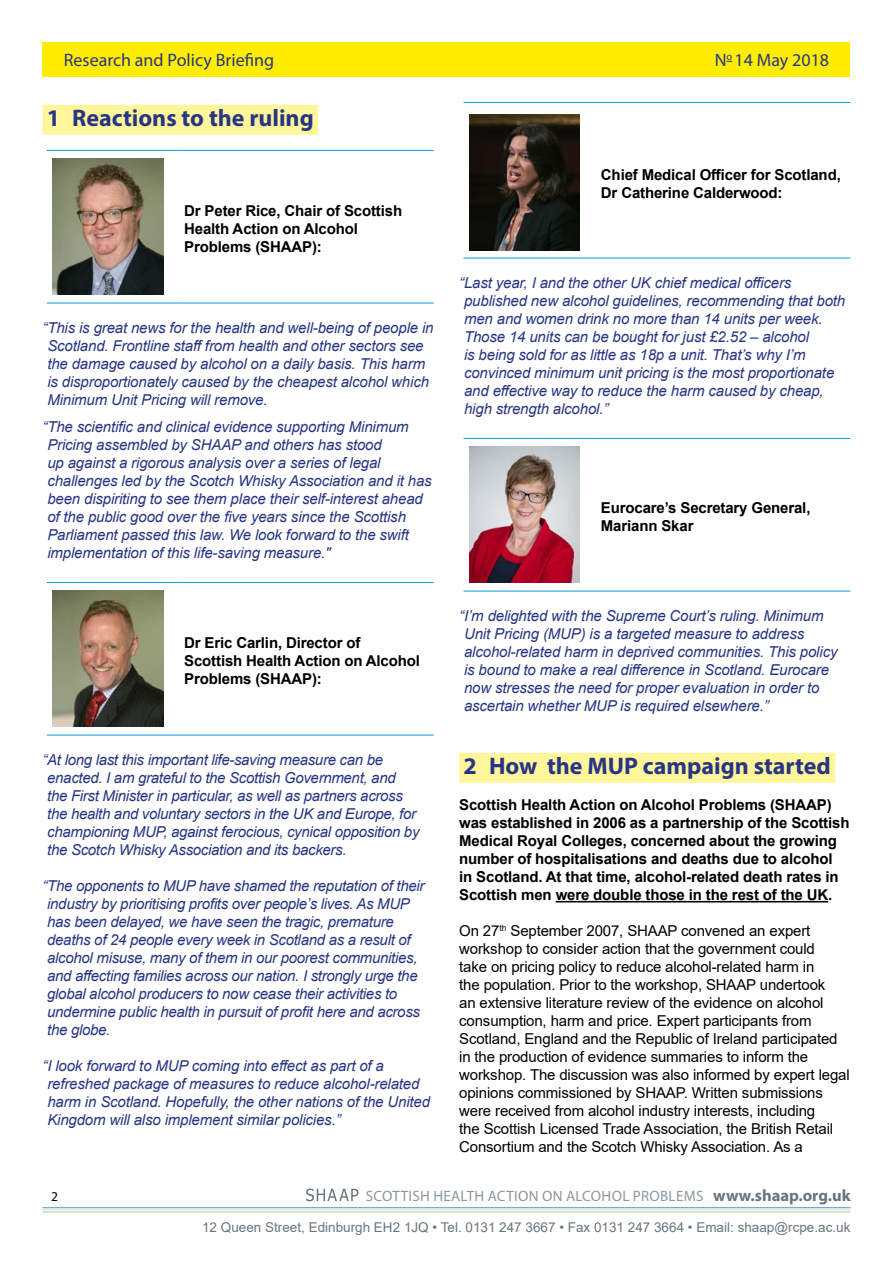
<style>
.page{position:relative;width:893px;height:1263px;background:#fff}
.page>*{position:absolute;margin:0;border:0;box-sizing:border-box;transform-origin:0 0}
.t1{font:700 24px "Myriad Pro";color:#283583}
.t2{font:18px "Myriad Pro";color:#283583}
.t3{font:italic 15px/18px "Arial";letter-spacing:-.01em;color:#283583}
.t4{font:15px/18px "Arial";letter-spacing:-.01em;color:#000}
.t5{font:700 15px/18px "Arial";letter-spacing:-.01em;color:#000}
.t6{font:15px "Myriad Pro";letter-spacing:.02em;color:#8c97a0}
.t7{font:13.5px "Arial";color:#68757d}
.t8{font:13.5px "Myriad Pro";color:#000}
.s1{font-weight:700;font-size:16.5px;color:#68757d}
</style>
<div class="page">
<svg style="left:306px;top:1188px;width:52px;height:13px"></svg>
<hr style="left:43px;top:1207px;width:807px;height:1px;background:#52a3d6">
<hr style="left:43px;top:1209px;width:807px;height:1px;background:#fedfb1">
<hr style="left:43px;top:1211px;width:807px;height:1px;background:#aecec1">
<div style="left:43px;top:105px;width:275px;height:30px;background:#fff69b"></div>
<hr style="left:47px;top:303px;width:131px;height:1px;background:#009fe3">
<hr style="left:178px;top:303px;width:256px;height:1px;background:#009fe3">
<hr style="left:47px;top:150px;width:131px;height:1px;background:#009fe3">
<hr style="left:178px;top:150px;width:256px;height:1px;background:#009fe3">
<img style="left:53px;top:158px;width:110px;height:137px">
<hr style="left:47px;top:735px;width:131px;height:1px;background:#009fe3">
<hr style="left:178px;top:735px;width:256px;height:1px;background:#009fe3">
<hr style="left:47px;top:582px;width:131px;height:1px;background:#009fe3">
<hr style="left:178px;top:582px;width:256px;height:1px;background:#009fe3">
<img style="left:53px;top:590px;width:110px;height:137px">
<div style="left:459px;top:753px;width:376px;height:30px;background:#fff69b"></div>
<hr style="left:556px;top:901px;width:272px;height:1px;background:#000">
<hr style="left:463px;top:258px;width:132px;height:1px;background:#009fe3">
<hr style="left:595px;top:258px;width:255px;height:1px;background:#009fe3">
<hr style="left:463px;top:102px;width:132px;height:1px;background:#009fe3">
<hr style="left:595px;top:102px;width:255px;height:1px;background:#009fe3">
<img style="left:469px;top:114px;width:111px;height:137px">
<hr style="left:463px;top:591px;width:132px;height:1px;background:#009fe3">
<hr style="left:595px;top:591px;width:255px;height:1px;background:#009fe3">
<hr style="left:463px;top:438px;width:132px;height:1px;background:#009fe3">
<hr style="left:595px;top:438px;width:255px;height:1px;background:#009fe3">
<img style="left:469px;top:446px;width:111px;height:137px">
<div style="left:43px;top:43px;width:807px;height:34px;background:#ffed00"></div>
<p class="t2" style="left:64px;top:49px;width:212px">Research and Policy Briefing</p>
<p class="t2" style="left:715px;top:49px;width:116px">N<sup>o</sup> 14 May 2018</p>
<h1 class="t1" style="left:47px;top:102px;width:268px">1 Reactions to the ruling</h1>
<p class="t5" style="left:184px;top:202px;width:219px">Dr Peter Rice, Chair of Scottish<br>Health Action on Alcohol<br>Problems (SHAAP):</p>
<p class="t3" style="left:47px;top:319px;width:388px;text-indent:-5px">“This is great news for the health and well-being of people in Scotland. Frontline staff from health and other sectors see the damage caused by alcohol on a daily basis. This harm is disproportionately caused by the cheapest alcohol which Minimum Unit Pricing will remove.</p>
<p class="t3" style="left:47px;top:418px;width:386px;text-indent:-5px">“The scientific and clinical evidence supporting Minimum Pricing assembled by SHAAP and others has stood<br>up against a rigorous analysis over a series of legal challenges led by the Scotch Whisky Association and it has been dispiriting to see them place their self-interest ahead of the public good over the five years since the Scottish Parliament passed this law. We look forward to the swift implementation of this life-saving measure."</p>
<p class="t5" style="left:184px;top:634px;width:237px">Dr Eric Carlin, Director of<br>Scottish Health Action on Alcohol<br>Problems (SHAAP):</p>
<p class="t3" style="left:47px;top:751px;width:374px;text-indent:-5px">“At long last this important life-saving measure can be enacted. I am grateful to the Scottish Government, and the First Minister in particular, as well as partners across the health and voluntary sectors in the UK and Europe, for championing MUP, against ferocious, cynical opposition by the Scotch Whisky Association and its backers.</p>
<p class="t3" style="left:47px;top:877px;width:379px;text-indent:-5px">“The opponents to MUP have shamed the reputation of their industry by prioritising profits over people’s lives. As MUP has been delayed, we have seen the tragic, premature deaths of 24 people every week in Scotland as a result of alcohol misuse, many of them in our poorest communities, and affecting families across our nation. I strongly urge the global alcohol producers to now cease their activities to undermine public health in pursuit of profit here and across the globe.</p>
<p class="t3" style="left:47px;top:1057px;width:384px;text-indent:-5px">“I look forward to MUP coming into effect as part of a refreshed package of measures to reduce alcohol-related harm in Scotland. Hopefully, the other nations of the United Kingdom will also implement similar policies.”</p>
<p class="t5" style="left:601px;top:166px;width:241px">Chief Medical Officer for Scotland,<br>Dr Catherine Calderwood:</p>
<p class="t3" style="left:464px;top:274px;width:383px;text-indent:-5px">“Last year, I and the other UK chief medical officers published new alcohol guidelines, recommending that both men and women drink no more than 14 units per week.<br>Those 14 units can be bought for just £2.52 – alcohol<br>is being sold for as little as 18p a unit. That’s why I’m convinced minimum unit pricing is the most proportionate and effective way to reduce the harm caused by cheap, high strength alcohol.”</p>
<p class="t5" style="left:601px;top:499px;width:211px">Eurocare’s Secretary General,<br>Mariann Skar</p>
<p class="t3" style="left:464px;top:607px;width:375px;text-indent:-5px">“I’m delighted with the Supreme Court’s ruling. Minimum Unit Pricing (MUP) is a targeted measure to address alcohol-related harm in deprived communities. This policy is bound to make a real difference in Scotland. Eurocare now stresses the need for proper evaluation in order to ascertain whether MUP is required elsewhere.”</p>
<h1 class="t1" style="left:463px;top:750px;width:369px">2 How the MUP campaign started</h1>
<p class="t5" style="left:459px;top:796px;width:392px">Scottish Health Action on Alcohol Problems (SHAAP) was established in 2006 as a partnership of the Scottish Medical Royal Colleges, concerned about the growing number of hospitalisations and deaths due to alcohol<br>in Scotland. At that time, alcohol-related death rates in Scottish men were double those in the rest of the UK.</p>
<p class="t4" style="left:459px;top:922px;width:392px">On 27<sup>th</sup> September 2007, SHAAP convened an expert workshop to consider action that the government could<br>take on pricing policy to reduce alcohol-related harm in<br>the population. Prior to the workshop, SHAAP undertook<br>an extensive literature review of the evidence on alcohol consumption, harm and price. Expert participants from Scotland, England and the Republic of Ireland participated in the production of evidence summaries to inform the workshop. The discussion was also informed by expert legal opinions commissioned by SHAAP. Written submissions were received from alcohol industry interests, including<br>the Scottish Licensed Trade Association, the British Retail Consortium and the Scotch Whisky Association. As a</p>
<p class="t8" style="left:51px;top:1188px;width:8px">2</p>
<p class="t6" style="left:366px;top:1187px;width:486px">SCOTTISH HEALTH ACTION ON ALCOHOL PROBLEMS <span class="s1">www.shaap.org.uk</span></p>
<p class="t7" style="left:202px;top:1218px;width:650px">12 Queen Street, Edinburgh EH2 1JQ • Tel. 0131 247 3667 • Fax 0131 247 3664 • Email: shaap@rcpe.ac.uk</p>
</div>
